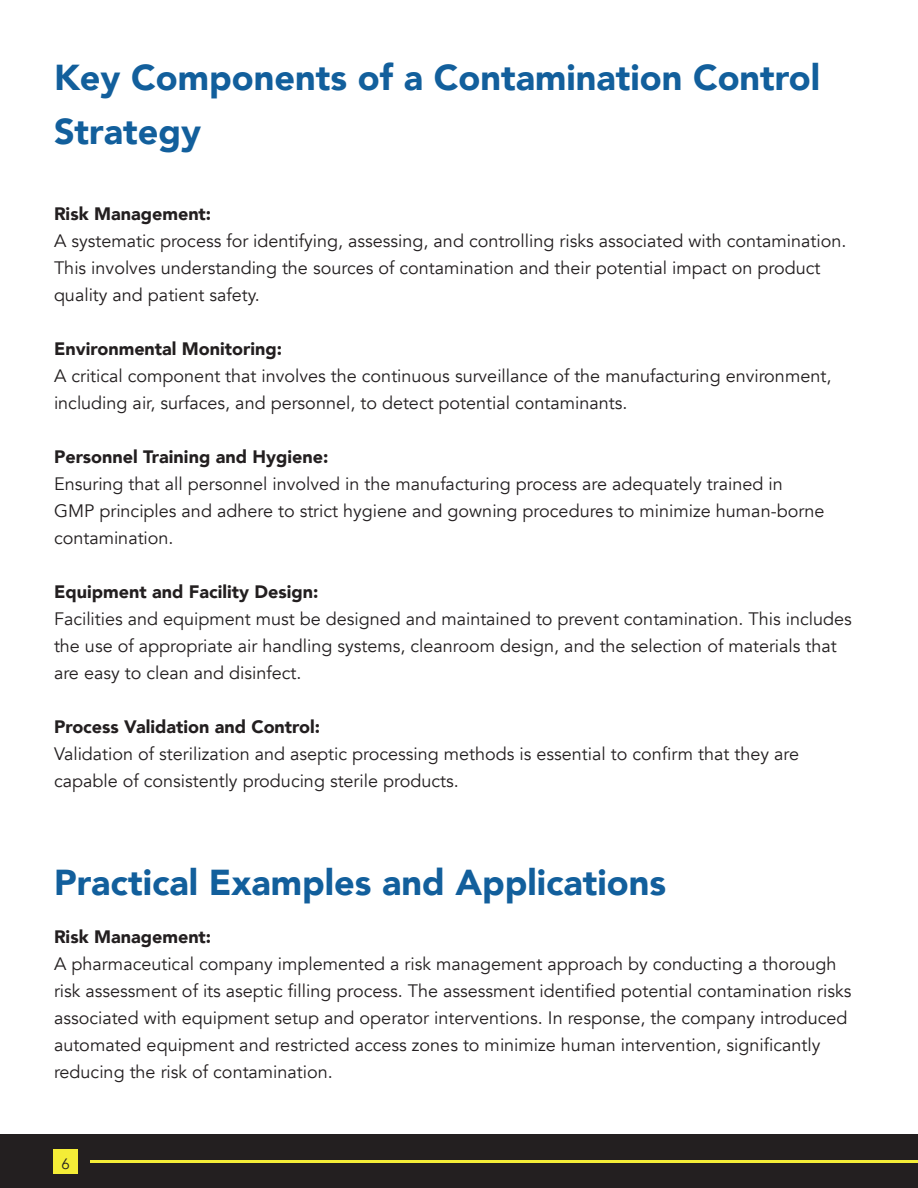
<style>
.page{position:relative;width:918px;height:1188px;background:#fff}
.page>*{position:absolute;margin:0;border:0;box-sizing:border-box;transform-origin:0 0}
.t1{font:900 36px/54px "Avenir";color:#125f9c}
.t2{font:18px/27px "Avenir";color:#231f20}
.t3{font:900 18px "Avenir";color:#231f20}
.t4{font:15px "Avenir";color:#231f20}
</style>
<div class="page">
<div style="left:0;top:1134px;width:918px;height:54px;background:#231f20"></div>
<hr style="left:90px;top:1160px;width:828px;height:2px;background:#f4ed37">
<div style="left:53px;top:1149px;width:25px;height:25px;background:#f4ed37"></div>
<h1 class="t1" style="left:54px;top:53px;width:768px">Key Components of a Contamination Control<br>Strategy</h1>
<p class="t3" style="left:54px;top:206px;width:159px">Risk Management:</p>
<p class="t2" style="left:54px;top:229px;width:794px">A systematic process for identifying, assessing, and controlling risks associated with contamination.<br>This involves understanding the sources of contamination and their potential impact on product quality and patient safety.</p>
<p class="t3" style="left:54px;top:341px;width:230px">Environmental Monitoring:</p>
<p class="t2" style="left:54px;top:364px;width:779px">A critical component that involves the continuous surveillance of the manufacturing environment, including air, surfaces, and personnel, to detect potential contaminants.</p>
<p class="t3" style="left:54px;top:449px;width:276px">Personnel Training and Hygiene:</p>
<p class="t2" style="left:54px;top:472px;width:772px">Ensuring that all personnel involved in the manufacturing process are adequately trained in<br>GMP principles and adhere to strict hygiene and gowning procedures to minimize human-borne contamination.</p>
<p class="t3" style="left:54px;top:584px;width:266px">Equipment and Facility Design:</p>
<p class="t2" style="left:54px;top:607px;width:799px">Facilities and equipment must be designed and maintained to prevent contamination. This includes the use of appropriate air handling systems, cleanroom design, and the selection of materials that are easy to clean and disinfect.</p>
<p class="t3" style="left:54px;top:719px;width:268px">Process Validation and Control:</p>
<p class="t2" style="left:54px;top:740px;width:747px">Validation of sterilization and aseptic processing methods is essential to confirm that they are capable of consistently producing sterile products.</p>
<h1 class="t1" style="left:54px;top:858px;width:614px">Practical Examples and Applications</h1>
<p class="t3" style="left:54px;top:929px;width:159px">Risk Management:</p>
<p class="t2" style="left:54px;top:952px;width:799px">A pharmaceutical company implemented a risk management approach by conducting a thorough risk assessment of its aseptic filling process. The assessment identified potential contamination risks associated with equipment setup and operator interventions. In response, the company introduced automated equipment and restricted access zones to minimize human intervention, significantly reducing the risk of contamination.</p>
<p class="t4" style="left:61px;top:1157px;width:10px">6</p>
</div>
